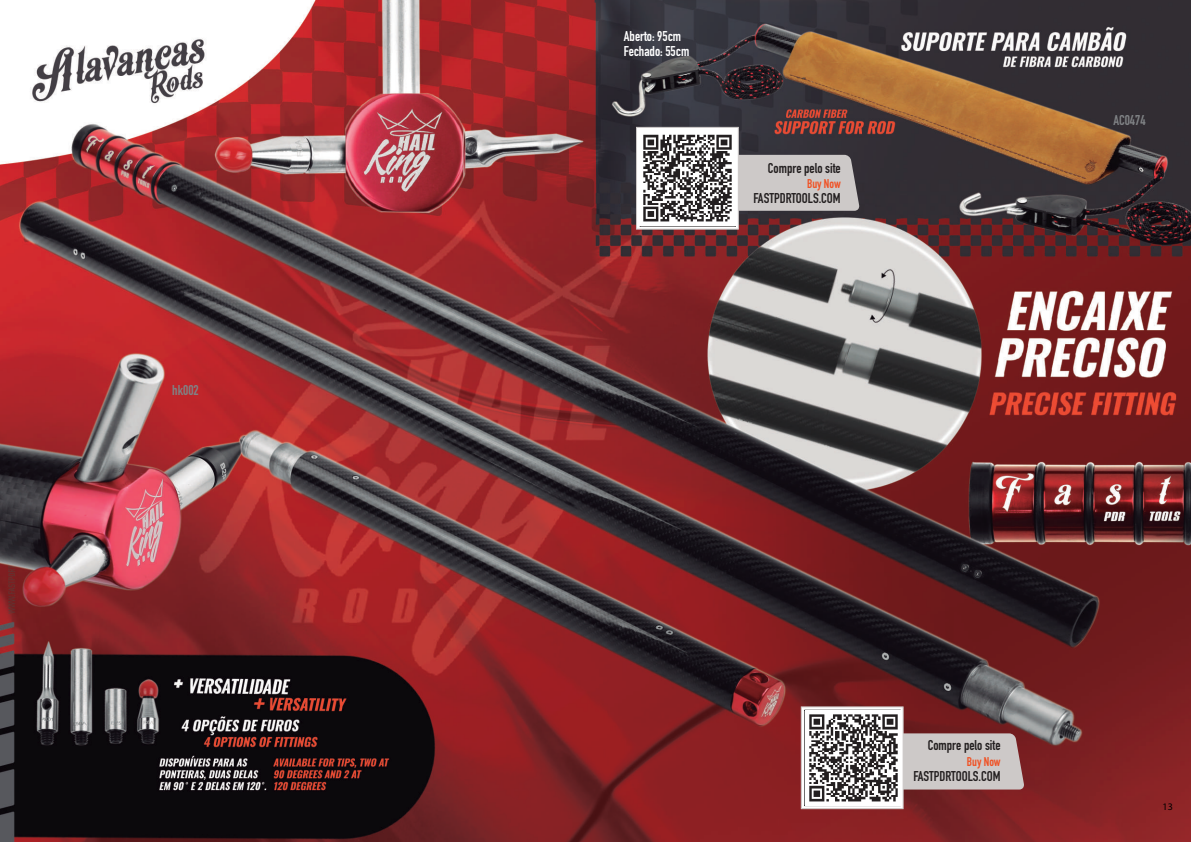
<style>
.page{position:relative;width:1191px;height:842px;background:#fff}
.page>*{position:absolute;margin:0;border:0;box-sizing:border-box;transform-origin:0 0}
.t1{font:700 14px "DIN Condensed";color:#231f20}
.t2{font:700 14px/14.8px "DIN Condensed";color:#fff}
.t3{font:700 14px "DIN Condensed";color:#808285}
.t4{font:700 12.5px "DIN Condensed";color:#f05124}
.t5{font:10px "Myriad Pro";color:#000}
</style>
<div class="page">
<img style="left:0;top:0;width:1191px;height:842px">
<div style="left:801px;top:706px;width:102px;height:103px;background:linear-gradient(to right,#f4f4f4,#f3f3f3);border:1px solid #cdc9c8"></div>
<svg style="left:804px;top:710px;width:220px;height:96px;background:#a88686"></svg>
<img style="left:806px;top:710px;width:95px;height:95px">
<div style="left:636px;top:127px;width:103px;height:103px;background:#fff;border:1px solid #cdc9c8"></div>
<svg style="left:639px;top:130px;width:220px;height:97px;background:#979091"></svg>
<img style="left:639px;top:131px;width:96px;height:95px">
<p class="t3" style="left:172px;top:381px;width:28px">hk002</p>
<p class="t2" style="left:624px;top:29px;width:67px">Aberto: 95cm<br>Fechado: 55cm</p>
<p class="t1" style="left:768px;top:158px;width:74px">Compre pelo site</p>
<p class="t4" style="left:807px;top:175px;width:35px">Buy Now</p>
<p class="t1" style="left:753px;top:189px;width:89px">FASTPDRTOOLS.COM</p>
<p class="t3" style="left:1113px;top:110px;width:34px">AC0474</p>
<p class="t1" style="left:927px;top:736px;width:74px">Compre pelo site</p>
<p class="t4" style="left:966px;top:753px;width:35px">Buy Now</p>
<p class="t1" style="left:913px;top:767px;width:89px">FASTPDRTOOLS.COM</p>
<p class="t5" style="left:1162px;top:800px;width:12px">13</p>
</div>
